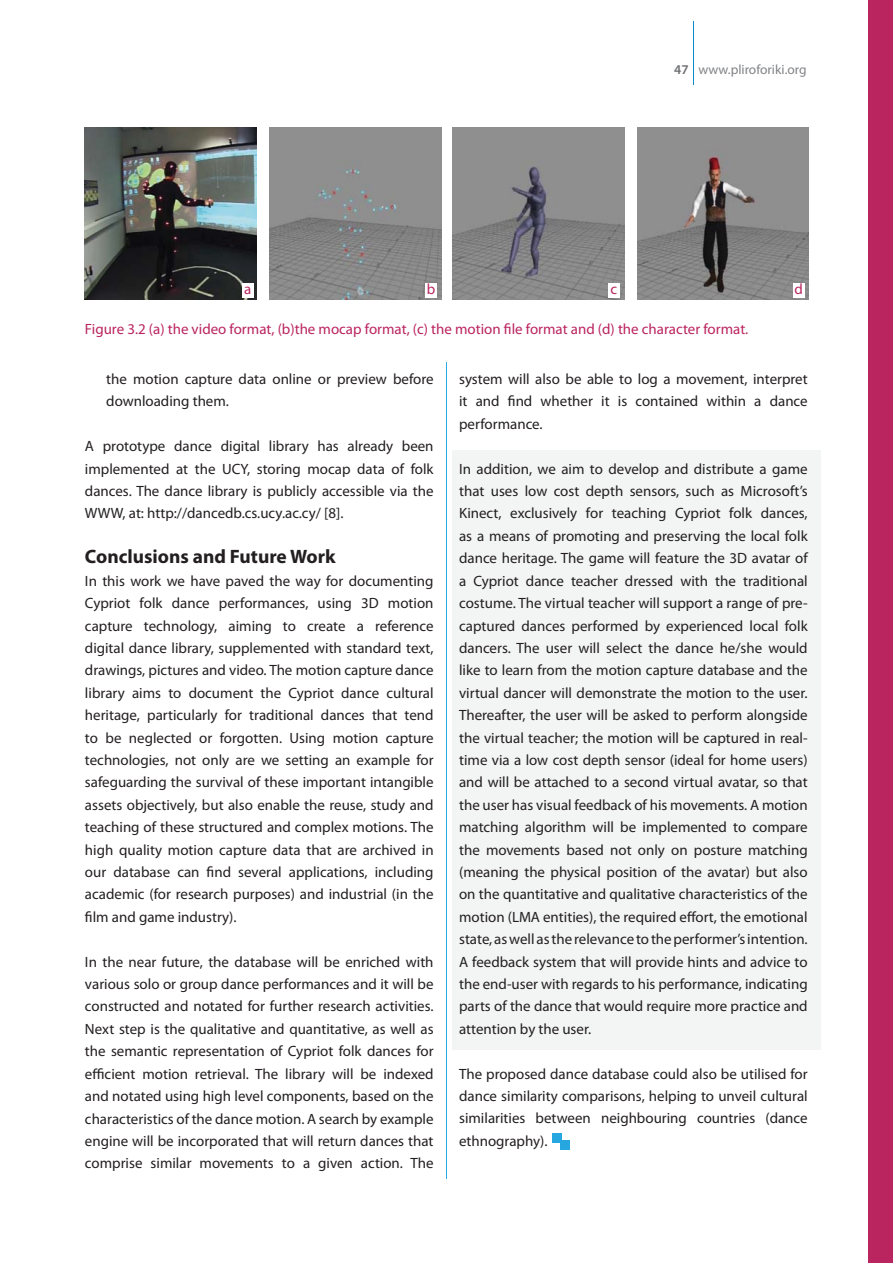
<style>
.page{position:relative;width:893px;height:1263px;background:#fff}
.page>*{position:absolute;margin:0;border:0;box-sizing:border-box;transform-origin:0 0}
.t1{font:700 19.35px "Myriad Pro";color:#231f20}
.t2{font:15px/22.4px "Myriad Pro";color:#231f20;text-align:justify}
.t3{font:15px "Myriad Pro";color:#ba245f}
.t4{font:13.5px "Myriad Pro";color:#808285}
.s1{font-weight:600;color:#6d6e70}
</style>
<div class="page">
<hr style="left:693px;top:21px;width:1px;height:64px;background:#0b8bc9">
<div style="left:452px;top:451px;width:368px;height:599px;background:#f3f4f4"></div>
<div style="left:868px;top:0;width:25px;height:1263px;background:#ba245f"></div>
<hr style="left:446px;top:363px;width:1px;height:816px;background:#29abe2">
<div style="left:553px;top:1133px;width:9px;height:10px;background:#27a7e0"></div>
<div style="left:560px;top:1140px;width:10px;height:10px;background:#27a7e0"></div>
<img style="left:85px;top:128px;width:172px;height:171px">
<img style="left:453px;top:128px;width:171px;height:171px">
<img style="left:269px;top:128px;width:172px;height:171px">
<img style="left:637px;top:128px;width:172px;height:171px">
<div style="left:242px;top:283px;width:12px;height:14px;background:#fff"></div>
<div style="left:425px;top:283px;width:12px;height:14px;background:#fff"></div>
<div style="left:608px;top:283px;width:12px;height:14px;background:#fff"></div>
<div style="left:793px;top:283px;width:12px;height:14px;background:#fff"></div>
<p class="t4" style="left:674px;top:64px;width:134px"><span class="s1">47</span> www.pliroforiki.org</p>
<p class="t3" style="left:244px;top:283px;width:9px">a</p>
<p class="t3" style="left:427px;top:283px;width:10px">b</p>
<p class="t3" style="left:610px;top:283px;width:8px">c</p>
<p class="t3" style="left:794px;top:283px;width:10px">d</p>
<p class="t3" style="left:85px;top:323px;width:665px">Figure 3.2 (a) the video format, (b)the mocap format, (c) the motion file format and (d) the character format.</p>
<p class="t2" style="left:106px;top:369px;width:329px">the motion capture data online or preview before downloading them.</p>
<p class="t2" style="left:85px;top:436px;width:350px">A prototype dance digital library has already been implemented at the UCY, storing mocap data of folk dances. The dance library is publicly accessible via the WWW, at: http://dancedb.cs.ucy.ac.cy/ [8].</p>
<p class="t1" style="left:85px;top:549px;width:252px">Conclusions and Future Work</p>
<p class="t2" style="left:85px;top:570px;width:350px">In this work we have paved the way for documenting Cypriot folk dance performances, using 3D motion capture technology, aiming to create a reference digital dance library, supplemented with standard text, drawings, pictures and video. The motion capture dance library aims to document the Cypriot dance cultural heritage, particularly for traditional dances that tend to be neglected or forgotten. Using motion capture technologies, not only are we setting an example for safeguarding the survival of these important intangible assets objectively, but also enable the reuse, study and teaching of these structured and complex motions. The high quality motion capture data that are archived in our database can find several applications, including academic (for research purposes) and industrial (in the film and game industry).</p>
<p class="t2" style="left:85px;top:951px;width:350px">In the near future, the database will be enriched with various solo or group dance performances and it will be constructed and notated for further research activities.<br>Next step is the qualitative and quantitative, as well as the semantic representation of Cypriot folk dances for efficient motion retrieval. The library will be indexed and notated using high level components, based on the characteristics of the dance motion. A search by example engine will be incorporated that will return dances that comprise similar movements to a given action. The</p>
<p class="t2" style="left:459px;top:369px;width:350px">system will also be able to log a movement, interpret it and find whether it is contained within a dance performance.</p>
<p class="t2" style="left:459px;top:458px;width:350px">In addition, we aim to develop and distribute a game that uses low cost depth sensors, such as Microsoft’s Kinect, exclusively for teaching Cypriot folk dances, as a means of promoting and preserving the local folk dance heritage. The game will feature the 3D avatar of a Cypriot dance teacher dressed with the traditional costume. The virtual teacher will support a range of pre&shy;captured dances performed by experienced local folk dancers. The user will select the dance he/she would like to learn from the motion capture database and the virtual dancer will demonstrate the motion to the user.<br>Thereafter, the user will be asked to perform alongside the virtual teacher; the motion will be captured in real&shy;time via a low cost depth sensor (ideal for home users) and will be attached to a second virtual avatar, so that the user has visual feedback of his movements. A motion matching algorithm will be implemented to compare the movements based not only on posture matching (meaning the physical position of the avatar) but also on the quantitative and qualitative characteristics of the motion (LMA entities), the required effort, the emotional state, as well as the relevance to the performer’s intention.<br>A feedback system that will provide hints and advice to the end-user with regards to his performance, indicating parts of the dance that would require more practice and attention by the user.</p>
<p class="t2" style="left:459px;top:1063px;width:350px">The proposed dance database could also be utilised for dance similarity comparisons, helping to unveil cultural similarities between neighbouring countries (dance ethnography).</p>
</div>
